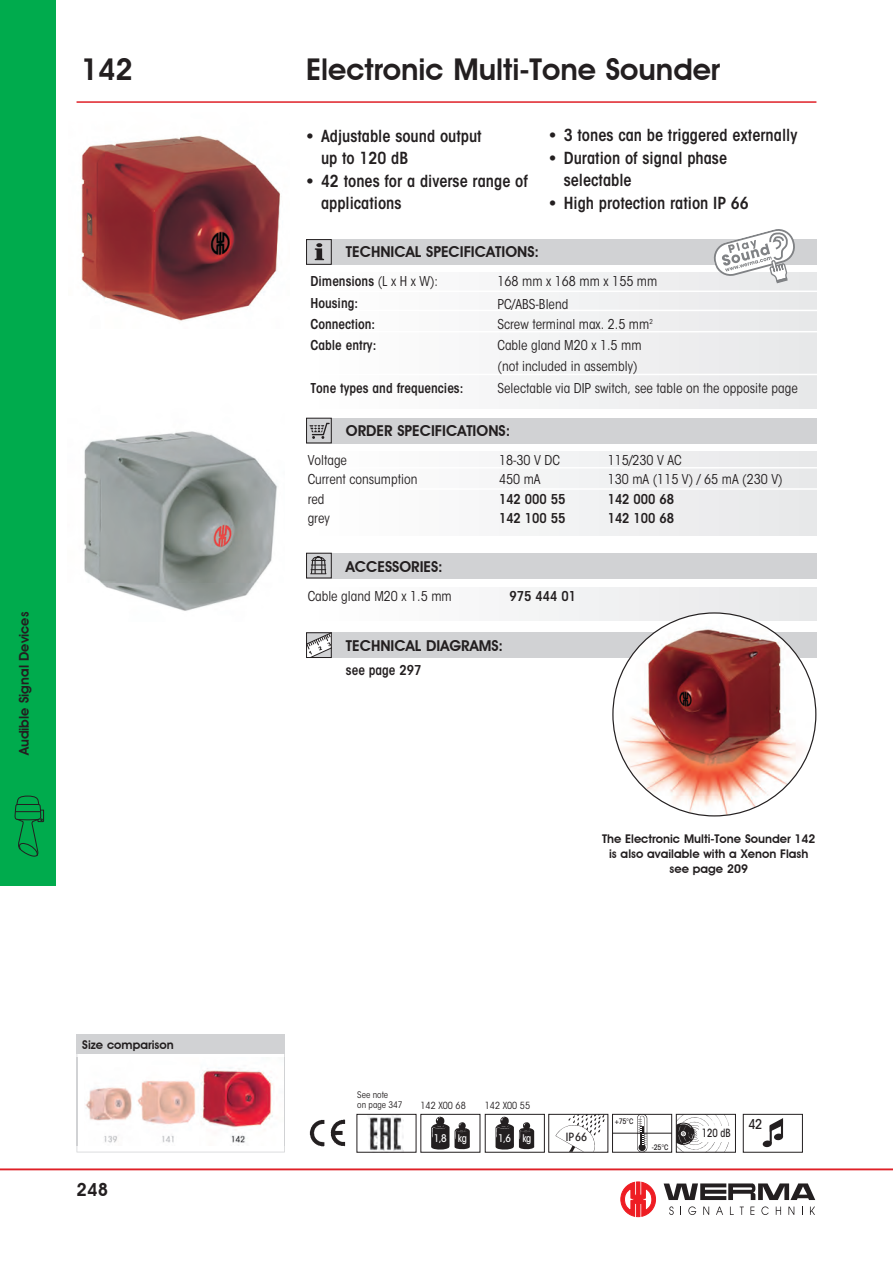
<style>
.page{position:relative;width:893px;height:1263px;background:#fff}
.page>*{position:absolute;margin:0;border:0;box-sizing:border-box;transform-origin:0 0}
.t1{font:600 30px "Avant Garde IT Cby BT";color:#231f20}
.t2{font:600 18px "Avant Garde IT Cby BT";color:#231f20}
.t3{font:600 condensed 16.5px/22.5px "ITC Avant Garde Std";color:#231f20}
.t4{font:600 15px "Avant Garde IT Cby BT";color:#231f20}
.t5{font:condensed 13.5px/21.3px "ITC Avant Garde Std";color:#231f20}
.t6{font:600 condensed 13.5px "ITC Avant Garde Std";color:#231f20}
.t7{font:600 13.5px "Avant Garde IT Cby BT";color:#231f20}
.t8{font:500 condensed 13.5px "ITC Avant Garde Std";color:#231f20}
.t9{font:600 12px/15px "Avant Garde IT Cby BT";color:#231f20;text-align:center}
.t10{font:500 condensed 11.25px "ITC Avant Garde Std";letter-spacing:-.01em;color:#231f20;scale:.9 1}
.t11{font:500 condensed 11.25px "ITC Avant Garde Std";letter-spacing:-.01em;color:#231f20}
.t12{font:500 condensed 10.5px "ITC Avant Garde Std";color:#fff}
.t13{font:condensed 9.75px "ITC Avant Garde Std";color:#231f20}
.t14{font:condensed 9px/10.5px "ITC Avant Garde Std";color:#231f20}
.t15{font:500 condensed 7.5px "ITC Avant Garde Std";color:#231f20}
.s1{font-weight:400}
</style>
<div class="page">
<svg style="left:621px;top:1182px;width:35px;height:35px"></svg>
<svg style="left:669px;top:1206px;width:5px;height:9px"></svg>
<svg style="left:688px;top:1206px;width:8px;height:9px"></svg>
<svg style="left:703px;top:1206px;width:6px;height:9px"></svg>
<svg style="left:716px;top:1206px;width:7px;height:9px"></svg>
<svg style="left:730px;top:1206px;width:4px;height:9px"></svg>
<svg style="left:740px;top:1206px;width:4px;height:9px"></svg>
<svg style="left:750px;top:1206px;width:4px;height:9px"></svg>
<svg style="left:761px;top:1206px;width:8px;height:9px"></svg>
<svg style="left:776px;top:1206px;width:5px;height:9px"></svg>
<svg style="left:788px;top:1206px;width:6px;height:9px"></svg>
<svg style="left:810px;top:1206px;width:5px;height:9px"></svg>
<svg style="left:664px;top:1183px;width:151px;height:17px"></svg>
<hr style="left:0;top:1169px;width:893px;height:1px;background:#df2027">
<div style="left:0;top:0;width:55px;height:885px;background:#00ab4d"></div>
<svg style="left:14px;top:795px;width:30px;height:62px"></svg>
<div style="left:306px;top:587px;width:510px;height:34px;background:#f3f4f4"></div>
<img style="left:81px;top:135px;width:199px;height:186px">
<div style="left:306px;top:272px;width:510px;height:136px;background:#f3f4f4"></div>
<hr style="left:298px;top:291px;width:527px;height:1px;background:#fff">
<hr style="left:298px;top:310px;width:527px;height:1px;background:#fff">
<hr style="left:298px;top:331px;width:527px;height:1px;background:#fff">
<hr style="left:298px;top:374px;width:527px;height:1px;background:#fff">
<div style="left:306px;top:451px;width:510px;height:85px;background:#f3f4f4"></div>
<hr style="left:298px;top:467px;width:527px;height:1px;background:#fff">
<hr style="left:298px;top:488px;width:527px;height:2px;background:#fff">
<img style="left:309px;top:1119px;width:37px;height:28px">
<svg style="left:556px;top:1116px;width:49px;height:34px"></svg>
<div style="left:549px;top:1114px;width:59px;height:38px;border:1px solid #231f20"></div>
<svg style="left:637px;top:1116px;width:10px;height:34px"></svg>
<hr style="left:612px;top:1133px;width:60px;height:1px;background:#231f20">
<div style="left:612px;top:1114px;width:60px;height:38px;border:1px solid #231f20"></div>
<svg style="left:678px;top:1116px;width:51px;height:34px"></svg>
<div style="left:676px;top:1114px;width:60px;height:38px;border:1px solid #231f20"></div>
<div style="left:699px;top:1126px;width:35px;height:15px;background:#fff"></div>
<svg style="left:431px;top:1116px;width:39px;height:34px"></svg>
<div style="left:421px;top:1114px;width:59px;height:38px;border:1px solid #231f20"></div>
<svg style="left:495px;top:1116px;width:39px;height:34px"></svg>
<div style="left:485px;top:1114px;width:60px;height:38px;border:1px solid #231f20"></div>
<img style="left:84px;top:431px;width:194px;height:180px">
<div style="left:306px;top:553px;width:510px;height:25px;background:#d1d2d4"></div>
<svg style="left:310px;top:556px;width:17px;height:19px"></svg>
<div style="left:306px;top:553px;width:26px;height:25px;border:1px solid #231f20"></div>
<hr style="left:77px;top:101px;width:739px;height:2px;background:#df2027">
<div style="left:762px;top:1140px;width:10px;height:7px;background:#231f20;border-radius:50%"></div>
<svg style="left:770px;top:1118px;width:13px;height:25px"></svg>
<div style="left:743px;top:1114px;width:60px;height:38px;border:1px solid #231f20"></div>
<div style="left:77px;top:1035px;width:208px;height:19px;background:#d1d2d4"></div>
<svg style="left:77px;top:1054px;width:208px;height:98px"></svg>
<img style="left:83px;top:1058px;width:1px;height:88px">
<div style="left:306px;top:418px;width:510px;height:25px;background:#d1d2d4"></div>
<svg style="left:309px;top:422px;width:21px;height:17px"></svg>
<div style="left:306px;top:418px;width:26px;height:25px;border:1px solid #231f20"></div>
<div style="left:306px;top:239px;width:510px;height:26px;background:#d1d2d4"></div>
<svg style="left:315px;top:243px;width:9px;height:17px"></svg>
<div style="left:306px;top:239px;width:26px;height:26px;border:1px solid #231f20"></div>
<div style="left:306px;top:632px;width:510px;height:26px;background:#d1d2d4"></div>
<svg style="left:308px;top:634px;width:22px;height:22px"></svg>
<div style="left:306px;top:632px;width:26px;height:26px;border:1px solid #231f20"></div>
<img style="left:613px;top:613px;width:203px;height:203px;border-radius:101px">
<img style="left:368px;top:1116px;width:36px;height:34px">
<div style="left:357px;top:1114px;width:59px;height:38px;border:1px solid #231f20"></div>
<svg style="left:713px;top:229px;width:85px;height:55px"></svg>
<h1 class="t1" style="left:81px;top:51px;width:54px">142</h1>
<p class="t7" style="left:16px;top:755px;width:145px;rotate:-90deg">Audible Signal Devices</p>
<p class="t9" style="left:82px;top:1037px;width:93px">Size comparison</p>
<h2 class="t2" style="left:77px;top:1179px;width:33px">248</h2>
<h1 class="t1" style="left:306px;top:51px;width:415px">Electronic Multi-Tone Sounder</h1>
<p class="t3" style="left:321px;top:124px;width:162px;text-indent:-15px">• Adjustable sound output up to 120 dB</p>
<p class="t3" style="left:321px;top:169px;width:208px;text-indent:-15px">• 42 tones for a diverse range of applications</p>
<p class="t3" style="left:549px;top:124px;width:250px">• 3 tones can be triggered externally</p>
<p class="t3" style="left:564px;top:146px;width:165px;text-indent:-15px">• Duration of signal phase selectable</p>
<p class="t3" style="left:549px;top:191px;width:201px">• High protection ration IP 66</p>
<p class="t4" style="left:346px;top:243px;width:195px">TECHNICAL SPECIFICATIONS:</p>
<p class="t6" style="left:310px;top:273px;width:129px">Dimensions <span class="s1">(L x H x W):</span></p>
<p class="t5" style="left:497px;top:271px;width:161px">168 mm x 168 mm x 155 mm</p>
<p class="t6" style="left:310px;top:294px;width:49px">Housing:</p>
<p class="t5" style="left:497px;top:293px;width:72px">PC/ABS-Blend</p>
<p class="t6" style="left:310px;top:316px;width:66px">Connection:</p>
<p class="t5" style="left:497px;top:313px;width:157px">Screw terminal max. 2.5 mm<sup>2</sup></p>
<p class="t6" style="left:310px;top:337px;width:67px">Cable entry:</p>
<p class="t5" style="left:497px;top:335px;width:146px">Cable gland M20 x 1.5 mm (not included in assembly)</p>
<p class="t6" style="left:310px;top:379px;width:154px">Tone types and frequencies:</p>
<p class="t5" style="left:497px;top:377px;width:302px">Selectable via DIP switch, see table on the opposite page</p>
<p class="t4" style="left:346px;top:421px;width:166px">ORDER SPECIFICATIONS:</p>
<p class="t5" style="left:308px;top:450px;width:41px">Voltage</p>
<p class="t5" style="left:499px;top:450px;width:62px">18-30 V DC</p>
<p class="t5" style="left:608px;top:450px;width:76px">115/230 V AC</p>
<p class="t5" style="left:308px;top:469px;width:111px">Current consumption</p>
<p class="t5" style="left:499px;top:469px;width:43px">450 mA</p>
<p class="t5" style="left:608px;top:469px;width:177px">130 mA (115 V) / 65 mA (230 V)</p>
<p class="t5" style="left:308px;top:488px;width:18px">red</p>
<p class="t6" style="left:499px;top:490px;width:68px">142 000 55</p>
<p class="t6" style="left:608px;top:490px;width:68px">142 000 68</p>
<p class="t5" style="left:308px;top:507px;width:24px">grey</p>
<p class="t6" style="left:499px;top:509px;width:68px">142 100 55</p>
<p class="t6" style="left:608px;top:509px;width:68px">142 100 68</p>
<p class="t4" style="left:346px;top:557px;width:98px">ACCESSORIES:</p>
<p class="t5" style="left:308px;top:586px;width:146px">Cable gland M20 x 1.5 mm</p>
<p class="t6" style="left:510px;top:588px;width:68px">975 444 01</p>
<p class="t4" style="left:346px;top:637px;width:159px">TECHNICAL DIAGRAMS:</p>
<p class="t6" style="left:346px;top:661px;width:77px">see page 297</p>
<p class="t9" style="left:602px;top:831px;width:215px">The Electronic Multi-Tone Sounder 142 is also available with a Xenon Flash see page 209</p>
<p class="t14" style="left:357px;top:1089px;width:47px">See note<br>on page 347</p>
<p class="t13" style="left:420px;top:1100px;width:47px">142 X00 68</p>
<p class="t12" style="left:434px;top:1132px;width:35px">1,8 kg</p>
<p class="t13" style="left:485px;top:1100px;width:47px">142 X00 55</p>
<p class="t12" style="left:498px;top:1132px;width:35px">1,6 kg</p>
<p class="t11" style="left:566px;top:1130px;width:23px">IP 66</p>
<p class="t15" style="left:615px;top:1116px;width:20px">+75°C</p>
<p class="t15" style="left:652px;top:1142px;width:18px">-25°C</p>
<p class="t10" style="left:702px;top:1126px;width:33px">120 dB</p>
<p class="t8" style="left:748px;top:1115px;width:16px">42</p>
</div>
